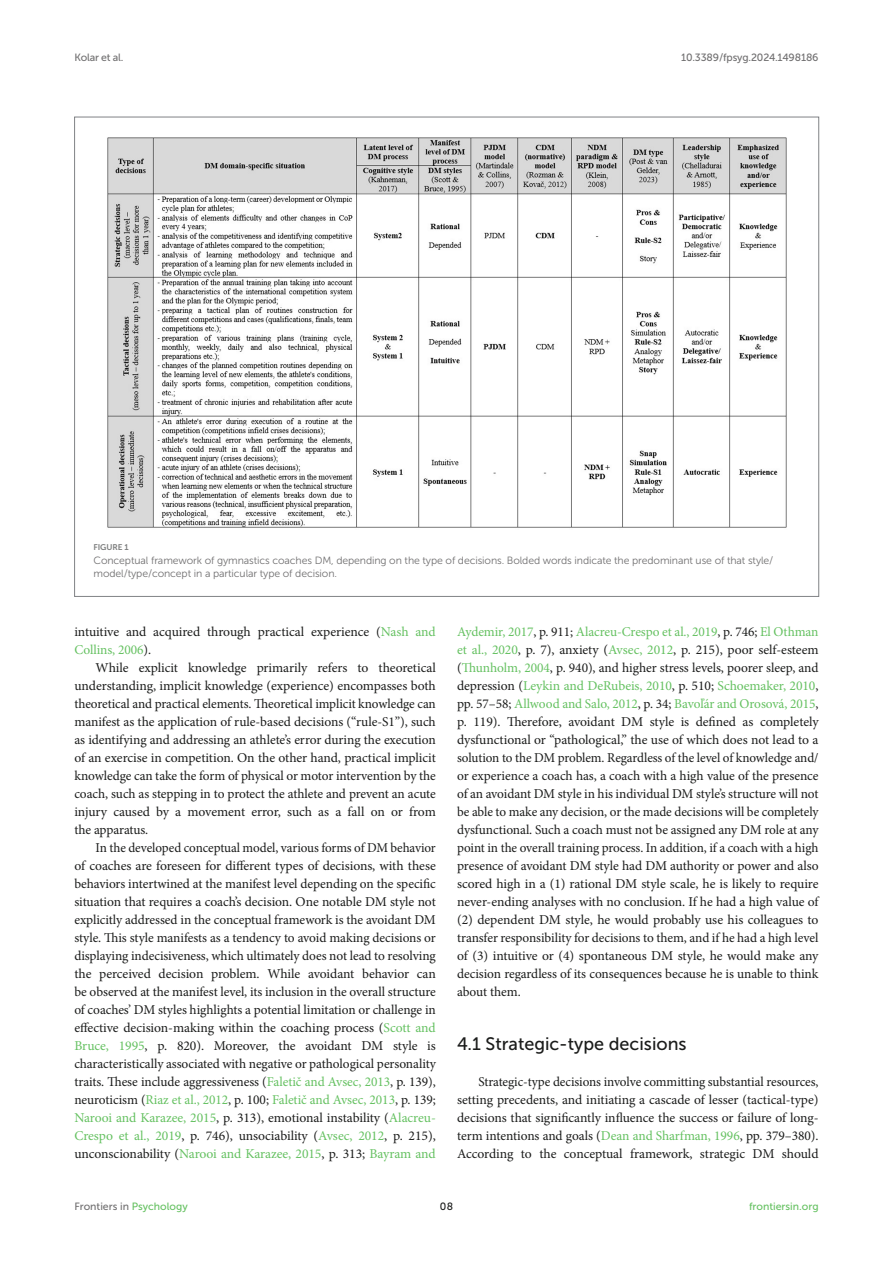
<style>
.page{position:relative;width:893px;height:1263px;background:#fff}
.page>*{position:absolute;margin:0;border:0;box-sizing:border-box;transform-origin:0 0}
.HEAD_2{font:18px "Museo Sans 500";color:#1b1c1b}
.TEXT{font:13.5px/18px "Minion Pro";letter-spacing:-.005em;color:#1b1c1b;text-align:justify}
.FIG_LEG{font:10.5px/13.5px "Museo Sans 300";letter-spacing:-.01em;color:#706f70}
.t1{font:10.5px "Museo Sans 500";letter-spacing:-.015em;color:#706f70}
.t2{font:10.5px "Museo Sans 500";color:#65c161}
.t3{font:10.5px "Museo Sans 500";color:#1b1c1b}
.FIG_HD{font:8.25px "Museo Sans 700";letter-spacing:-.01em;color:#7e7f7f}
.s1{color:#65c161}
</style>
<div class="page">
<img style="left:107px;top:137px;width:680px;height:391px">
<p class="t1" style="left:74px;top:51px;width:51px">Kolar et al.</p>
<p class="t1" style="left:681px;top:51px;width:139px">10.3389/fpsyg.2024.1498186</p>
<p class="FIG_HD" style="left:94px;top:543px;width:37px">FIGURE 1</p>
<p class="FIG_LEG" style="left:94px;top:554px;width:681px">Conceptual framework of gymnastics coaches DM, depending on the type of decisions. Bolded words indicate the predominant use of that style/ model/type/concept in a particular type of decision.</p>
<p class="TEXT" style="left:74px;top:623px;width:363px">intuitive and acquired through practical experience (<span class="s1">Nash and<br>Collins, 2006</span>).</p>
<p class="TEXT" style="left:74px;top:659px;width:363px;text-indent:21px">While explicit knowledge primarily refers to theoretical understanding, implicit knowledge (experience) encompasses both theoretical and practical elements. Theoretical implicit knowledge can manifest as the application of rule-based decisions (“rule-S1”), such as identifying and addressing an athlete’s error during the execution of an exercise in competition. On the other hand, practical implicit knowledge can take the form of physical or motor intervention by the coach, such as stepping in to protect the athlete and prevent an acute injury caused by a movement error, such as a fall on or from the apparatus.</p>
<p class="TEXT" style="left:74px;top:839px;width:363px;text-indent:21px">In the developed conceptual model, various forms of DM behavior of coaches are foreseen for different types of decisions, with these behaviors intertwined at the manifest level depending on the specific situation that requires a coach’s decision. One notable DM style not explicitly addressed in the conceptual framework is the avoidant DM style. This style manifests as a tendency to avoid making decisions or displaying indecisiveness, which ultimately does not lead to resolving the perceived decision problem. While avoidant behavior can be observed at the manifest level, its inclusion in the overall structure of coaches’ DM styles highlights a potential limitation or challenge in effective decision-making within the coaching process (<span class="s1">Scott and Bruce, 1995</span>, p. 820). Moreover, the avoidant DM style is characteristically associated with negative or pathological personality traits. These include aggressiveness (<span class="s1">Faletič and Avsec, 2013</span>, p. 139), neuroticism (<span class="s1">Riaz et al., 2012</span>, p. 100; <span class="s1">Faletič and Avsec, 2013</span>, p. 139; <span class="s1">Narooi and Karazee, 2015</span>, p. 313), emotional instability (<span class="s1">Alacreu-Crespo et al., 2019</span>, p. 746), unsociability (<span class="s1">Avsec, 2012</span>, p. 215), unconscionability (<span class="s1">Narooi and Karazee, 2015</span>, p. 313; <span class="s1">Bayram and</span></p>
<p class="TEXT" style="left:457px;top:623px;width:363px"><span class="s1">Aydemir, 2017</span>, p. 911; <span class="s1">Alacreu-Crespo et al., 2019</span>, p. 746; <span class="s1">El Othman et al., 2020</span>, p. 7), anxiety (<span class="s1">Avsec, 2012</span>, p. 215), poor self-esteem (<span class="s1">Thunholm, 2004</span>, p. 940), and higher stress levels, poorer sleep, and depression (<span class="s1">Leykin and DeRubeis, 2010</span>, p. 510; <span class="s1">Schoemaker, 2010</span>, pp. 57–58; <span class="s1">Allwood and Salo, 2012</span>, p. 34; <span class="s1">Bavoľár and Orosová, 2015</span>, p. 119). Therefore, avoidant DM style is defined as completely dysfunctional or “pathological,” the use of which does not lead to a solution to the DM problem. Regardless of the level of knowledge and/ or experience a coach has, a coach with a high value of the presence of an avoidant DM style in his individual DM style’s structure will not be able to make any decision, or the made decisions will be completely dysfunctional. Such a coach must not be assigned any DM role at any point in the overall training process. In addition, if a coach with a high presence of avoidant DM style had DM authority or power and also scored high in a (1) rational DM style scale, he is likely to require never-ending analyses with no conclusion. If he had a high value of (2) dependent DM style, he would probably use his colleagues to transfer responsibility for decisions to them, and if he had a high level of (3) intuitive or (4) spontaneous DM style, he would make any decision regardless of its consequences because he is unable to think about them.</p>
<p class="HEAD_2" style="left:457px;top:1034px;width:231px">4.1 Strategic-type decisions</p>
<p class="TEXT" style="left:457px;top:1073px;width:363px;text-indent:21px">Strategic-type decisions involve committing substantial resources, setting precedents, and initiating a cascade of lesser (tactical-type) decisions that significantly influence the success or failure of long&shy;term intentions and goals (<span class="s1">Dean and Sharfman, 1996</span>, pp. 379–380).<br>According to the conceptual framework, strategic DM should</p>
<p class="t1" style="left:74px;top:1200px;width:115px">Frontiers in <span class="s1">Psychology</span></p>
<p class="t3" style="left:440px;top:1200px;width:15px">08</p>
<p class="t2" style="left:749px;top:1200px;width:71px">frontiersin.org</p>
</div>
